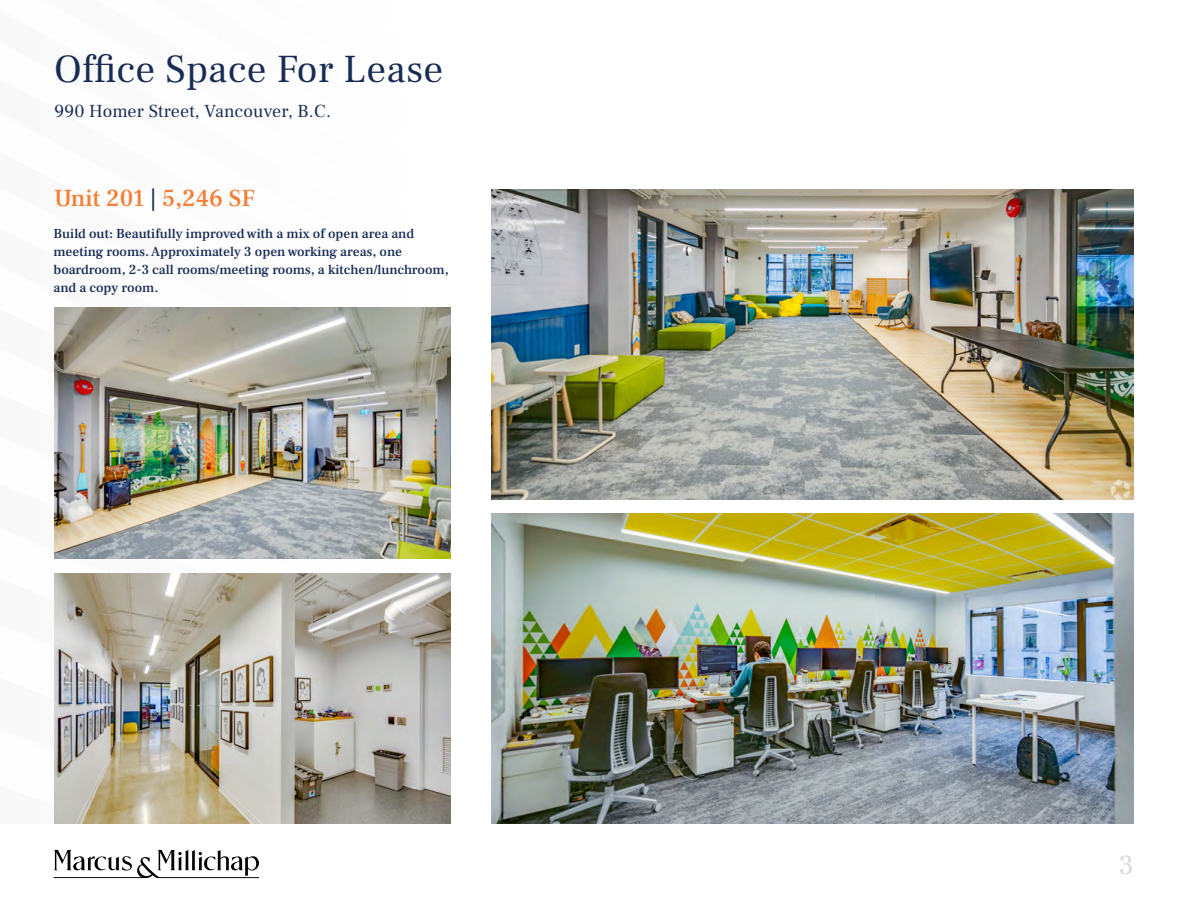
<style>
.page{position:relative;width:1188px;height:918px;background:#fff}
.page>*{position:absolute;margin:0;border:0;box-sizing:border-box;transform-origin:0 0}
.t1{font:39px "Frank Ruhl Libre";letter-spacing:.01em;color:#172b54}
.t2{font:27px "Frank Ruhl Libre";color:#d8dad9}
.t3{font:500 24px "Frank Ruhl Libre";color:#f57f36}
.t4{font:18px "Frank Ruhl Libre";letter-spacing:.01em;color:#172b54}
.t5{font:500 13.5px/18px "Frank Ruhl Libre";color:#172b54}
.s1{color:#172b54}
</style>
<div class="page">
<svg style="left:54px;top:850px;width:205px;height:28px"></svg>
<img style="left:491px;top:189px;width:643px;height:310px">
<img style="left:491px;top:513px;width:643px;height:311px">
<img style="left:54px;top:308px;width:397px;height:250px">
<img style="left:54px;top:573px;width:397px;height:251px">
<h1 class="t1" style="left:54px;top:45px;width:391px">Office Space For Lease</h1>
<h3 class="t4" style="left:54px;top:100px;width:279px">990 Homer Street, Vancouver, B.C.</h3>
<h3 class="t3" style="left:54px;top:183px;width:202px">Unit 201 <span class="s1">|</span> 5,246 SF</h3>
<p class="t5" style="left:54px;top:225px;width:397px">Build out: Beautifully improved with a mix of open area and meeting rooms. Approximately 3 open working areas, one boardroom, 2-3 call rooms/meeting rooms, a kitchen/lunchroom, and a copy room.</p>
<h2 class="t2" style="left:1119px;top:849px;width:16px">3</h2>
</div>
